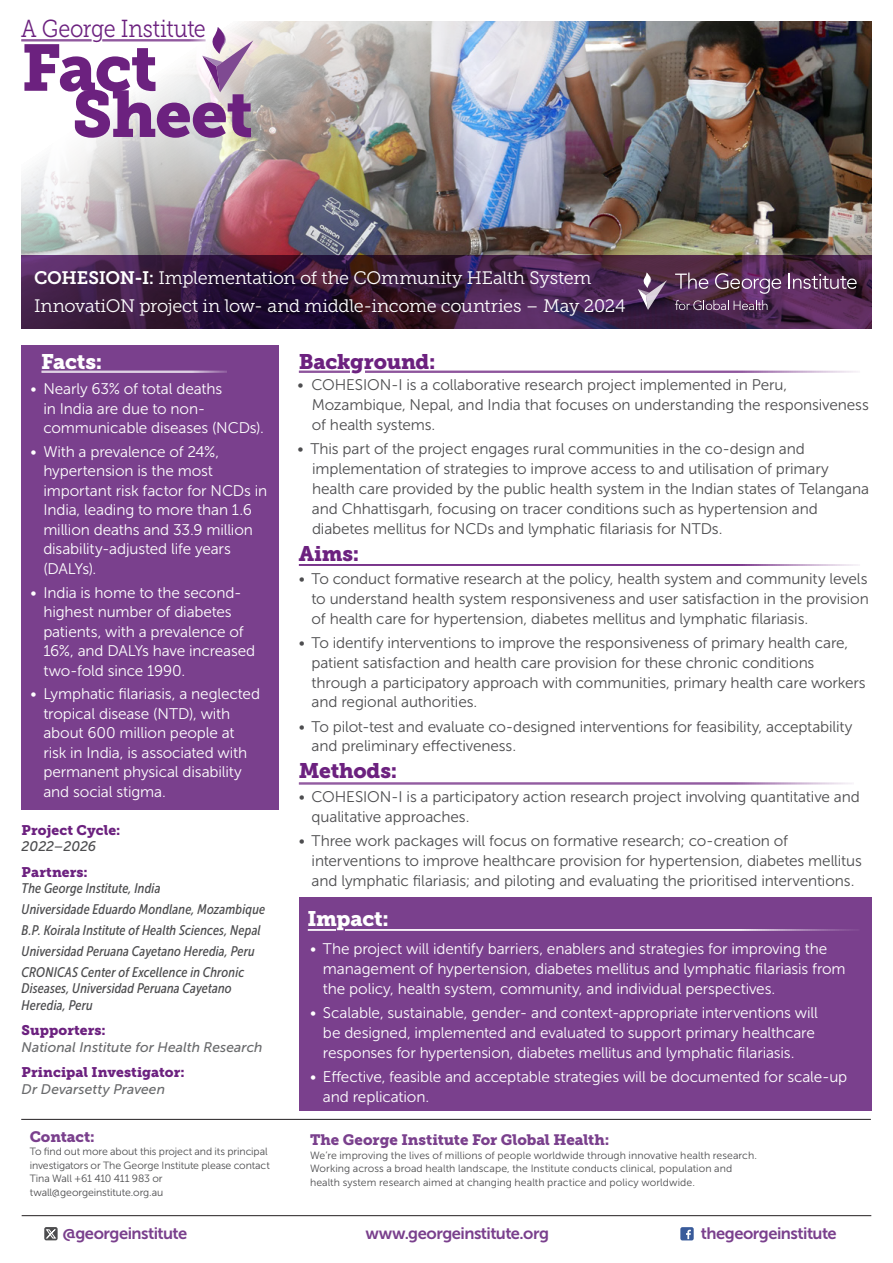
<style>
.page{position:relative;width:893px;height:1263px;background:#fff}
.page>*{position:absolute;margin:0;border:0;box-sizing:border-box;transform-origin:0 0}
.t1{font:65.25px/46.2px "Museo Slab 900";letter-spacing:-.02em;color:#6c217f}
.t2{font:24.6px "Museo Slab 300";letter-spacing:-.01em;color:#6c217f;scale:.88 1}
.t3{font:21px "Museo Slab 900";letter-spacing:-.01em;color:#6c217f}
.t4{font:21px "Museo Slab 900";letter-spacing:-.015em;color:#fff}
.t5{font:18px/28.5px "Museo Slab 300";letter-spacing:-.015em;color:#fff}
.t6{font:16.5px "Museo Sans 700";letter-spacing:-.03em;color:#7a408d}
.t7{font:15.3px/20px "Museo Sans 300";letter-spacing:-.01em;color:#4d4d4f}
.t8{font:15.3px/19.5px "Museo Sans 300";letter-spacing:-.01em;color:#fff}
.t9{font:15px "Museo Slab 900";letter-spacing:-.005em;color:#7a408d}
.t10{font:italic 13.8px/20.9px "Museo Sans Cond 500";letter-spacing:.01em;color:#4d4d4f}
.t11{font:13.8px "Museo Slab 900";letter-spacing:.005em;color:#6c217f}
.t12{font:italic 13.8px "Museo Sans 500";letter-spacing:.005em;color:#696a6c}
.t13{font:italic 13.8px "Museo Sans 500";color:#4d4d4f}
.t14{font:10.5px/13.5px "Museo Sans 300";color:#4d4d4f}
.s1{font-family:"Museo Slab 700"}
</style>
<div class="page">
<img style="left:21px;top:22px;width:851px;height:234px">
<svg style="left:21px;top:256px;width:851px;height:73px;background:#3f1e43"></svg>
<div style="left:680px;top:1227px;width:14px;height:13px;background:#395b9a;border-radius:2px"></div>
<svg style="left:686px;top:1230px;width:5px;height:9px"></svg>
<hr style="left:22px;top:1215px;width:849px;height:1px;background:#231f20">
<svg style="left:675px;top:273px;width:33px;height:16px"></svg>
<svg style="left:715px;top:273px;width:66px;height:21px"></svg>
<svg style="left:789px;top:274px;width:68px;height:15px"></svg>
<svg style="left:675px;top:300px;width:92px;height:10px"></svg>
<svg style="left:638px;top:272px;width:29px;height:38px"></svg>
<svg style="left:202px;top:27px;width:51px;height:65px"></svg>
<hr style="left:21px;top:39px;width:71px;height:1px;background:#6c217f">
<hr style="left:21px;top:41px;width:71px;height:1px;background:#6c217f">
<hr style="left:102px;top:39px;width:104px;height:1px;background:#6c217f">
<hr style="left:102px;top:41px;width:104px;height:1px;background:#6c217f">
<div style="left:44px;top:1227px;width:14px;height:13px;background:#4d4d4f;border-radius:2px"></div>
<svg style="left:45px;top:1229px;width:11px;height:10px"></svg>
<hr style="left:299px;top:564px;width:561px;height:1px;background:#6c217f">
<hr style="left:299px;top:565px;width:561px;height:1px;background:#6c217f">
<div style="left:299px;top:897px;width:573px;height:213px;background:#7a408d"></div>
<hr style="left:308px;top:929px;width:551px;height:1px;background:#fff">
<hr style="left:308px;top:930px;width:551px;height:1px;background:#fff">
<div style="left:336px;top:928px;width:8px;height:5px;background:#7a408d"></div>
<hr style="left:299px;top:371px;width:561px;height:1px;background:#6c217f">
<hr style="left:299px;top:372px;width:561px;height:1px;background:#6c217f">
<hr style="left:351px;top:370px;width:14px;height:4px;background:#fff">
<div style="left:21px;top:345px;width:258px;height:464px;background:#7a408d"></div>
<hr style="left:41px;top:371px;width:186px;height:1px;background:#fff">
<hr style="left:41px;top:372px;width:186px;height:1px;background:#fff">
<hr style="left:299px;top:783px;width:555px;height:1px;background:#6c217f">
<hr style="left:299px;top:784px;width:555px;height:1px;background:#6c217f">
<hr style="left:21px;top:1119px;width:850px;height:1px;background:#231f20">
<h2 class="t2" style="left:21px;top:15px;width:211px">A George Institute</h2>
<h1 class="t1" style="left:72px;top:45px;width:182px;text-indent:-51px">Fact<br>Sheet</h1>
<p class="t5" style="left:34px;top:263px;width:593px"><span class="s1">COHESION-I:</span> Implementation of the COmmunity HEalth System<br>InnovatiON project in low- and middle-income countries – May 2024</p>
<h3 class="t4" style="left:41px;top:349px;width:63px">Facts:</h3>
<p class="t8" style="left:43px;top:379px;width:222px;text-indent:-13px">• Nearly 63% of total deaths<br>in India are due to non&shy;communicable diseases (NCDs).</p>
<p class="t8" style="left:43px;top:442px;width:225px;text-indent:-13px">• With a prevalence of 24%, hypertension is the most important risk factor for NCDs in<br>India, leading to more than 1.6 million deaths and 33.9 million disability-adjusted life years (DALYs).</p>
<p class="t8" style="left:43px;top:583px;width:213px;text-indent:-13px">• India is home to the second&shy;highest number of diabetes patients, with a prevalence of<br>16%, and DALYs have increased two-fold since 1990.</p>
<p class="t8" style="left:43px;top:684px;width:218px;text-indent:-13px">• Lymphatic filariasis, a neglected tropical disease (NTD), with about 600 million people at risk in India, is associated with permanent physical disability and social stigma.</p>
<p class="t11" style="left:22px;top:822px;width:100px">Project Cycle:</p>
<p class="t13" style="left:22px;top:839px;width:76px">2022–2026</p>
<p class="t11" style="left:22px;top:864px;width:68px">Partners:</p>
<p class="t10" style="left:22px;top:878px;width:245px">The George Institute, India<br>Universidade Eduardo Mondlane, Mozambique B.P. Koirala Institute of Health Sciences, Nepal Universidad Peruana Cayetano Heredia, Peru CRONICAS Center of Excellence in Chronic</p>
<p class="t10" style="left:22px;top:980px;width:212px;line-height:16.6px">Diseases, Universidad Peruana Cayetano<br>Heredia, Peru</p>
<p class="t11" style="left:22px;top:1022px;width:86px">Supporters:</p>
<p class="t12" style="left:22px;top:1040px;width:242px">National Institute for Health Research</p>
<p class="t11" style="left:22px;top:1064px;width:164px">Principal Investigator:</p>
<p class="t12" style="left:22px;top:1081px;width:145px">Dr Devarsetty Praveen</p>
<p class="t9" style="left:30px;top:1128px;width:67px">Contact:</p>
<p class="t14" style="left:30px;top:1145px;width:242px">To find out more about this project and its principal investigators or The George Institute please contact Tina Wall +61 410 411 983 or twall@georgeinstitute.org.au</p>
<h3 class="t3" style="left:299px;top:349px;width:138px">Background:</h3>
<p class="t7" style="left:312px;top:375px;width:559px;text-indent:-14px">• COHESION-I is a collaborative research project implemented in Peru,<br>Mozambique, Nepal, and India that focuses on understanding the responsiveness of health systems.</p>
<p class="t7" style="left:312px;top:439px;width:559px;text-indent:-15px">• This part of the project engages rural communities in the co-design and implementation of strategies to improve access to and utilisation of primary health care provided by the public health system in the Indian states of Telangana and Chhattisgarh, focusing on tracer conditions such as hypertension and diabetes mellitus for NCDs and lymphatic filariasis for NTDs.</p>
<h3 class="t3" style="left:299px;top:541px;width:62px">Aims:</h3>
<p class="t7" style="left:312px;top:569px;width:559px;text-align:justify;text-indent:-13px">• To conduct formative research at the policy, health system and community levels to understand health system responsiveness and user satisfaction in the provision of health care for hypertension, diabetes mellitus and lymphatic filariasis.</p>
<p class="t7" style="left:312px;top:633px;width:556px;text-indent:-13px">• To identify interventions to improve the responsiveness of primary health care, patient satisfaction and health care provision for these chronic conditions through a participatory approach with communities, primary health care workers and regional authorities.</p>
<p class="t7" style="left:312px;top:716px;width:542px;text-indent:-13px">• To pilot-test and evaluate co-designed interventions for feasibility, acceptability and preliminary effectiveness.</p>
<h3 class="t3" style="left:299px;top:759px;width:100px">Methods:</h3>
<p class="t7" style="left:312px;top:787px;width:550px;text-indent:-13px">• COHESION-I is a participatory action research project involving quantitative and qualitative approaches.</p>
<p class="t7" style="left:312px;top:831px;width:552px;text-indent:-13px">• Three work packages will focus on formative research; co-creation of interventions to improve healthcare provision for hypertension, diabetes mellitus and lymphatic filariasis; and piloting and evaluating the prioritised interventions.</p>
<h3 class="t4" style="left:307px;top:907px;width:83px">Impact:</h3>
<p class="t8" style="left:323px;top:939px;width:524px;line-height:20px;text-indent:-13px">• The project will identify barriers, enablers and strategies for improving the management of hypertension, diabetes mellitus and lymphatic filariasis from the policy, health system, community, and individual perspectives.</p>
<p class="t8" style="left:323px;top:1003px;width:496px;line-height:20px;text-indent:-13px">• Scalable, sustainable, gender- and context-appropriate interventions will be designed, implemented and evaluated to support primary healthcare responses for hypertension, diabetes mellitus and lymphatic filariasis.</p>
<p class="t8" style="left:323px;top:1067px;width:526px;line-height:20px;text-indent:-13px">• Effective, feasible and acceptable strategies will be documented for scale-up and replication.</p>
<p class="t9" style="left:310px;top:1131px;width:301px">The George Institute For Global Health:</p>
<p class="t14" style="left:310px;top:1148px;width:448px">We’re improving the lives of millions of people worldwide through innovative health research.<br>Working across a broad health landscape, the Institute conducts clinical, population and health system research aimed at changing health practice and policy worldwide.</p>
<p class="t6" style="left:63px;top:1224px;width:126px">@georgeinstitute</p>
<p class="t6" style="left:365px;top:1224px;width:185px">www.georgeinstitute.org</p>
<p class="t6" style="left:701px;top:1224px;width:137px">thegeorgeinstitute</p>
</div>
